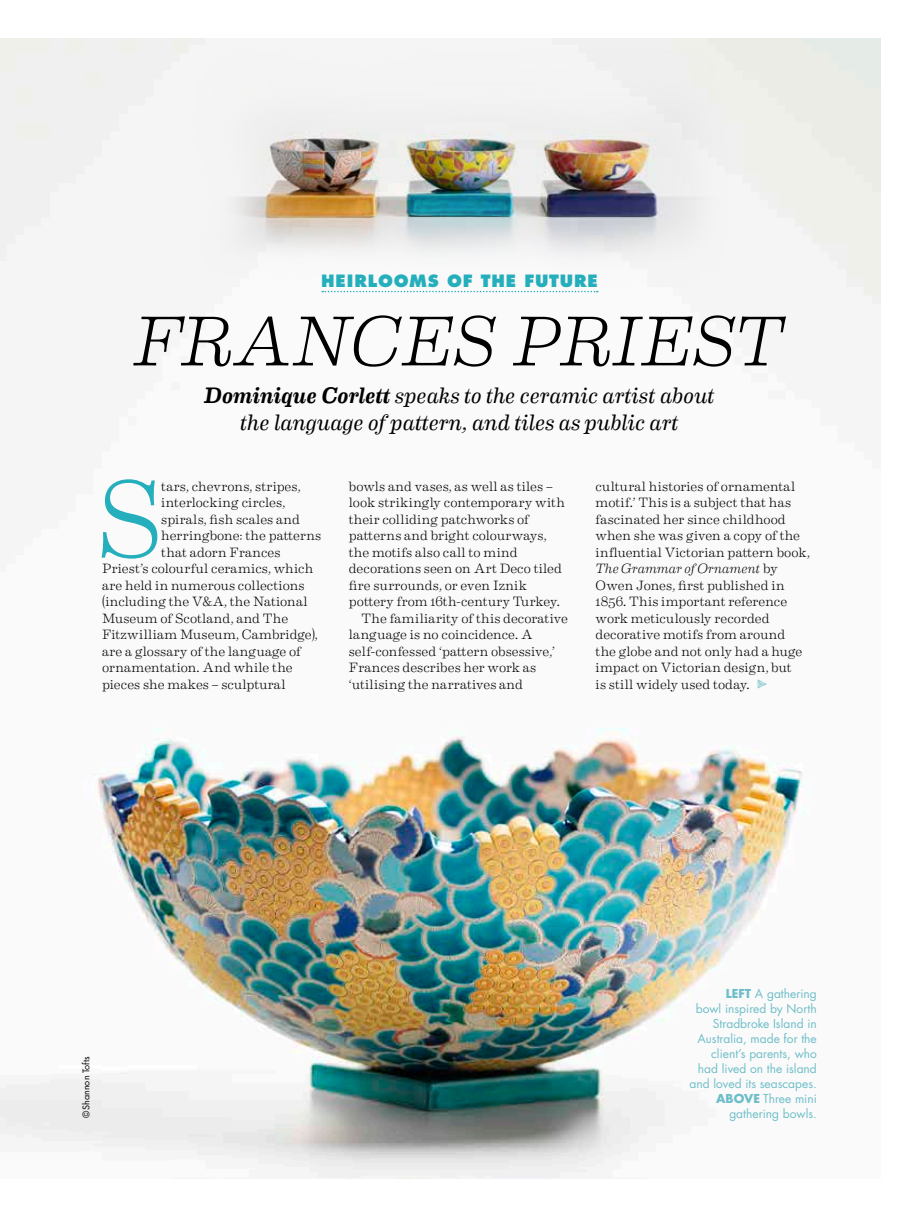
<style>
.page{position:relative;width:919px;height:1217px;background:#fff}
.page>*{position:absolute;margin:0;border:0;box-sizing:border-box;transform-origin:0 0}
.t1{font:300 109.2px "Eames Century Modern";color:#25aebb}
.t2{font:italic 300 70.5px "Eames Century Modern";color:#000}
.t3{font:italic 22.5px/27px "Eames Century Modern";color:#000;text-align:center}
.t4{font:800 16.5px "Futura LT Pro";letter-spacing:.05em;color:#25aebb}
.t5{font:300 13.5px/16.5px "Eames Century Modern";color:#000}
.t6{font:12px/15px "Futura LT Pro";color:#6ebec9;text-align:right}
.t7{font:9px "Futura LT Pro";color:#000}
.s1{font-weight:500}
.s2{font-style:italic}
.s3{font-weight:700}
</style>
<div class="page">
<img style="left:0;top:38px;width:880px;height:1140px">
<img style="left:191px;top:47px;width:536px;height:246px">
<svg style="left:322px;top:291px;width:275px;height:1px"></svg>
<svg style="left:757px;top:679px;width:10px;height:9px"></svg>
<p class="t4" style="left:321px;top:269px;width:278px">HEIRLOOMS OF THE FUTURE</p>
<h2 class="t2" style="left:134px;top:288px;width:652px">FRANCES PRIEST</h2>
<h3 class="t3" style="left:204px;top:380px;width:512px"><span class="s1">Dominique Corlett</span> speaks to the ceramic artist about the language of pattern, and tiles as public art</h3>
<h1 class="t1" style="left:95px;top:437px;width:68px">S</h1>
<p class="t5" style="left:161px;top:476px;width:141px">tars, chevrons, stripes,</p>
<p class="t5" style="left:161px;top:493px;width:126px">interlocking circles,</p>
<p class="t5" style="left:161px;top:509px;width:140px">spirals, fish scales and</p>
<p class="t5" style="left:161px;top:526px;width:161px">herringbone: the patterns</p>
<p class="t5" style="left:161px;top:542px;width:121px">that adorn Frances</p>
<p class="t5" style="left:102px;top:559px;width:213px">Priest’s colourful ceramics, which</p>
<p class="t5" style="left:102px;top:575px;width:204px">are held in numerous collections</p>
<p class="t5" style="left:102px;top:592px;width:207px">(including the V&amp;A, the National</p>
<p class="t5" style="left:102px;top:608px;width:188px">Museum of Scotland, and The</p>
<p class="t5" style="left:102px;top:625px;width:217px">Fitzwilliam Museum, Cambridge),</p>
<p class="t5" style="left:102px;top:641px;width:200px">are a glossary of the language of</p>
<p class="t5" style="left:102px;top:658px;width:192px">ornamentation. And while the</p>
<p class="t5" style="left:102px;top:674px;width:185px">pieces she makes – sculptural</p>
<p class="t5" style="left:349px;top:476px;width:205px">bowls and vases, as well as tiles –</p>
<p class="t5" style="left:349px;top:493px;width:217px">look strikingly contemporary with</p>
<p class="t5" style="left:349px;top:509px;width:182px">their colliding patchworks of</p>
<p class="t5" style="left:349px;top:526px;width:199px">patterns and bright colourways,</p>
<p class="t5" style="left:349px;top:542px;width:170px">the motifs also call to mind</p>
<p class="t5" style="left:349px;top:559px;width:215px">decorations seen on Art Deco tiled</p>
<p class="t5" style="left:349px;top:575px;width:180px">fire surrounds, or even Iznik</p>
<p class="t5" style="left:349px;top:592px;width:212px">pottery from 16th-century Turkey.</p>
<p class="t5" style="left:361px;top:608px;width:208px">The familiarity of this decorative</p>
<p class="t5" style="left:349px;top:625px;width:185px">language is no coincidence. A</p>
<p class="t5" style="left:349px;top:641px;width:208px">self-confessed ‘pattern obsessive,’</p>
<p class="t5" style="left:349px;top:658px;width:189px">Frances describes her work as</p>
<p class="t5" style="left:349px;top:674px;width:176px">‘utilising the narratives and</p>
<p class="t5" style="left:595px;top:476px;width:216px">cultural histories of ornamental motif.’ This is a subject that has fascinated her since childhood when she was given a copy of the influential Victorian pattern book,<br><span class="s2">The Grammar of Ornament</span> by<br>Owen Jones, first published in<br>1856. This important reference work meticulously recorded decorative motifs from around<br>the globe and not only had a huge impact on Victorian design, but<br>is still widely used today.</p>
<p class="t7" style="left:80px;top:1117px;width:63px;rotate:-90deg">©Shannon Tofts</p>
<p class="t6" style="left:689px;top:985px;width:129px"><span class="s3">LEFT</span> A gathering<br>bowl inspired by North<br>Stradbroke Island in<br>Australia, made for the client’s parents, who had lived on the island and loved its seascapes.<br><span class="s3">ABOVE</span> Three mini</p>
<p class="t6" style="left:729px;top:1105px;width:89px">gathering bowls.</p>
</div>
